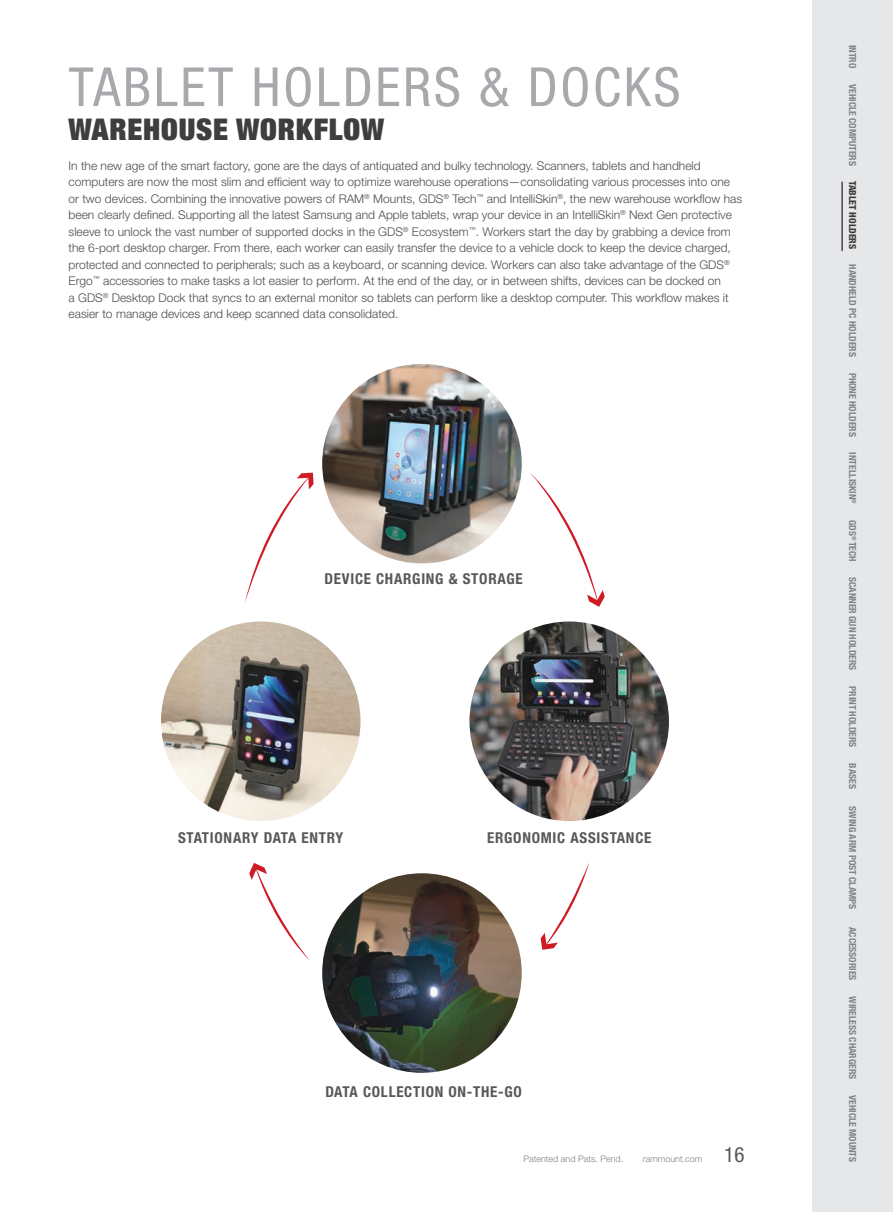
<style>
.page{position:relative;width:893px;height:1212px;background:#fff}
.page>*{position:absolute;margin:0;border:0;box-sizing:border-box;transform-origin:0 0}
.Sections__0625_inden{font:condensed 54px "Helvetica Neue LT Std";letter-spacing:.05em;color:#a8a9ad}
._20_points_title{font:900 condensed 30px "Helvetica Neue LT Std";letter-spacing:.025em;color:#3e3e3f}
.t1{font:condensed 21px "Helvetica Neue LT Std";color:#57585a}
.Subtitle_10_points_N{font:700 condensed 15px "Helvetica Neue LT Std";letter-spacing:.05em;color:#57585a}
.Body_Copy{font:300 12px/16.5px "Helvetica Neue LT Std";color:#4b4c4d}
.t2{font:700 condensed 9.75px "Helvetica Neue LT Std";letter-spacing:-.005em;color:#808285}
.t3{font:800 condensed 9.75px "Helvetica Neue LT Std";letter-spacing:-.005em;color:#3e3e3f}
.t4{font:300 9px "Helvetica Neue LT Std";color:#808285}
</style>
<div class="page">
<div style="left:812px;top:0;width:81px;height:1212px;background:#e6e7e9"></div>
<img style="left:322px;top:364px;width:200px;height:199px;border-radius:100px">
<img style="left:322px;top:873px;width:200px;height:200px;border-radius:100px">
<img style="left:469px;top:621px;width:200px;height:200px;border-radius:100px">
<img style="left:161px;top:621px;width:199px;height:200px;border-radius:100px">
<svg style="left:249px;top:863px;width:61px;height:98px"></svg>
<svg style="left:541px;top:863px;width:48px;height:87px"></svg>
<svg style="left:530px;top:473px;width:75px;height:134px"></svg>
<svg style="left:245px;top:473px;width:69px;height:129px"></svg>
<hr style="left:841px;top:182px;width:2px;height:68px;background:#3e3e3f">
<p class="Sections__0625_inden" style="left:69px;top:56px;width:613px">TABLET HOLDERS &amp; DOCKS</p>
<p class="_20_points_title" style="left:69px;top:110px;width:317px">WAREHOUSE WORKFLOW</p>
<p class="Body_Copy" style="left:69px;top:157px;width:675px">In the new age of the smart factory, gone are the days of antiquated and bulky technology. Scanners, tablets and handheld computers are now the most slim and efficient way to optimize warehouse operations—consolidating various processes into one or two devices. Combining the innovative powers of RAM<sup>®</sup> Mounts, GDS<sup>®</sup> Tech<sup>™</sup> and IntelliSkin<sup>®</sup>, the new warehouse workflow has been clearly defined. Supporting all the latest Samsung and Apple tablets, wrap your device in an IntelliSkin<sup>®</sup> Next Gen protective sleeve to unlock the vast number of supported docks in the GDS<sup>®</sup> Ecosystem<sup>™</sup>. Workers start the day by grabbing a device from the 6-port desktop charger. From there, each worker can easily transfer the device to a vehicle dock to keep the device charged, protected and connected to peripherals; such as a keyboard, or scanning device. Workers can also take advantage of the GDS<sup>® </sup>Ergo<sup>™</sup> accessories to make tasks a lot easier to perform. At the end of the day, or in between shifts, devices can be docked on<br>a GDS<sup>®</sup> Desktop Dock that syncs to an external monitor so tablets can perform like a desktop computer. This workflow makes it easier to manage devices and keep scanned data consolidated.</p>
<p class="Subtitle_10_points_N" style="left:325px;top:570px;width:200px">DEVICE CHARGING &amp; STORAGE</p>
<p class="Subtitle_10_points_N" style="left:178px;top:829px;width:167px">STATIONARY DATA ENTRY</p>
<p class="Subtitle_10_points_N" style="left:487px;top:829px;width:166px">ERGONOMIC ASSISTANCE</p>
<p class="Subtitle_10_points_N" style="left:325px;top:1083px;width:198px">DATA COLLECTION ON-THE-GO</p>
<p class="t4" style="left:523px;top:1153px;width:101px">Patented and Pats. Pend.</p>
<p class="t4" style="left:643px;top:1153px;width:61px">rammount.com</p>
<h3 class="t1" style="left:724px;top:1142px;width:22px">16</h3>
<p class="t2" style="left:858px;top:45px;width:25px;rotate:90deg">INTRO</p>
<p class="t2" style="left:858px;top:84px;width:83px;rotate:90deg">VEHICLE COMPUTERS</p>
<p class="t3" style="left:858px;top:181px;width:70px;rotate:90deg">TABLET HOLDERS</p>
<p class="t2" style="left:858px;top:264px;width:94px;rotate:90deg">HANDHELD PC HOLDERS</p>
<p class="t2" style="left:858px;top:372px;width:66px;rotate:90deg">PHONE HOLDERS</p>
<p class="t2" style="left:858px;top:452px;width:53px;rotate:90deg">INTELLISKIN<sup>®</sup></p>
<p class="t2" style="left:858px;top:520px;width:43px;rotate:90deg">GDS<sup>®</sup> TECH</p>
<p class="t2" style="left:858px;top:577px;width:95px;rotate:90deg">SCANNER GUN HOLDERS</p>
<p class="t2" style="left:858px;top:686px;width:63px;rotate:90deg">PRINT HOLDERS</p>
<p class="t2" style="left:858px;top:763px;width:27px;rotate:90deg">BASES</p>
<p class="t2" style="left:858px;top:806px;width:104px;rotate:90deg">SWING ARM POST CLAMPS</p>
<p class="t2" style="left:858px;top:927px;width:55px;rotate:90deg">ACCESSORIES</p>
<p class="t2" style="left:858px;top:996px;width:85px;rotate:90deg">WIRELESS CHARGERS</p>
<p class="t2" style="left:858px;top:1095px;width:69px;rotate:90deg">VEHICLE MOUNTS</p>
</div>
